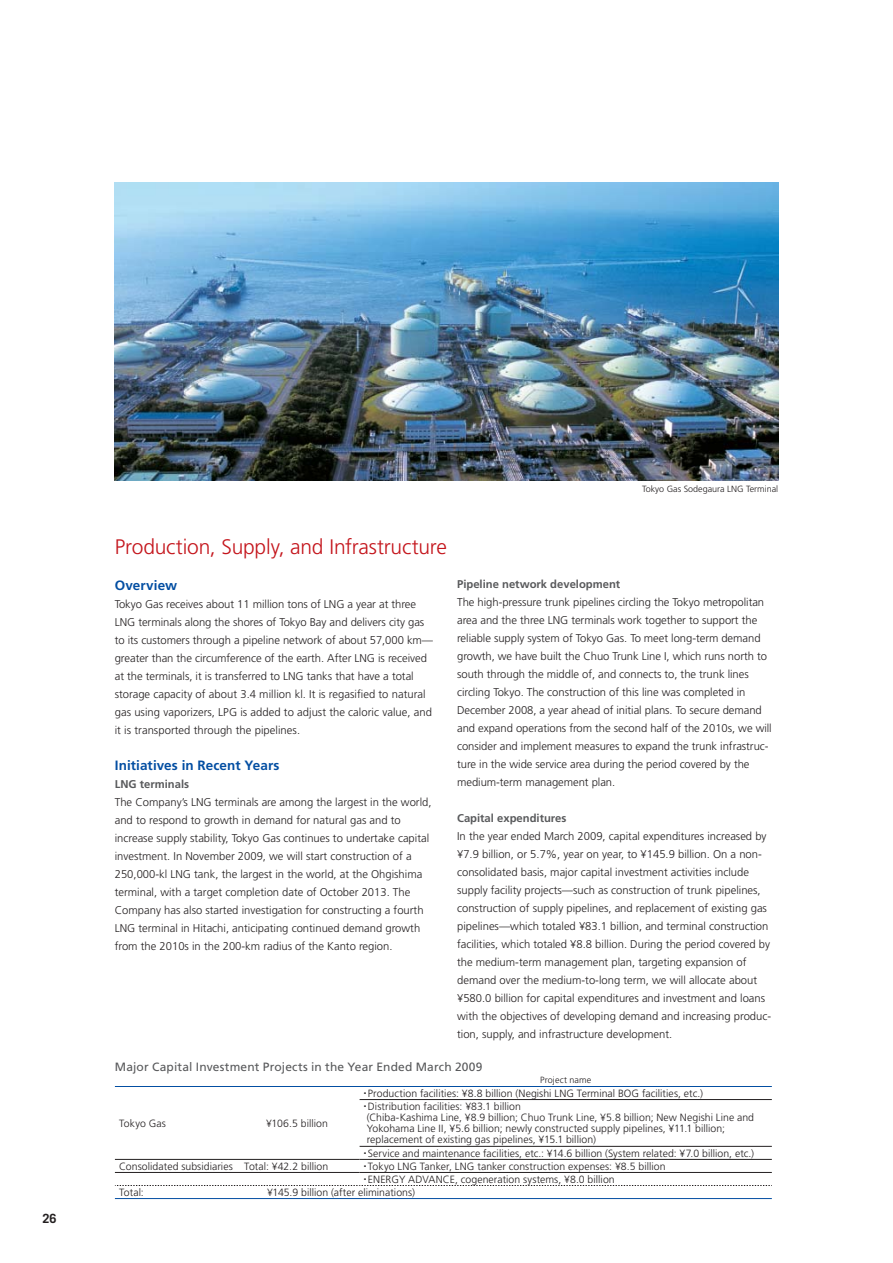
<style>
.page{position:relative;width:893px;height:1263px;background:#fff}
.page>*{position:absolute;margin:0;border:0;box-sizing:border-box;transform-origin:0 0}
.t1{font:300 21px "Frutiger";letter-spacing:-.01em;color:#c4151c}
.t2{font:700 13.5px "Frutiger";letter-spacing:.005em;color:#034ea2}
.t3{font:700 12.75px "Trade Gothic";color:#231f20}
.t4{font:12px "Frutiger";letter-spacing:.015em;color:#58595b}
.t5{font:300 11.25px/18px "Frutiger";color:#231f20}
.t6{font:700 11.25px "Frutiger";color:#58595b}
.t7{font:300 10.5px/11.2px "Frutiger";letter-spacing:.005em;color:#231f20}
.t8{font:300 9px "Frutiger";color:#231f20}
.s1{font-size:5.25px}
</style>
<div class="page">
<img style="left:115px;top:183px;width:663px;height:298px">
<hr style="left:360px;top:1099px;width:412px;height:1px;background:#231f20">
<hr style="left:360px;top:1146px;width:412px;height:1px;background:#231f20">
<hr style="left:360px;top:1159px;width:412px;height:1px;background:#231f20">
<hr style="left:360px;top:1172px;width:412px;height:1px;background:#231f20">
<hr style="left:115px;top:1159px;width:245px;height:1px;background:#231f20">
<hr style="left:115px;top:1172px;width:245px;height:1px;background:#231f20">
<hr style="left:115px;top:1086px;width:657px;height:1px;background:#034ea2">
<hr style="left:115px;top:1198px;width:657px;height:1px;background:#034ea2">
<svg style="left:115px;top:1185px;width:657px;height:1px"></svg>
<p class="t3" style="left:42px;top:1214px;width:16px">26</p>
<p class="t8" style="left:642px;top:485px;width:138px">Tokyo Gas Sodegaura LNG Terminal</p>
<h1 class="t1" style="left:115px;top:538px;width:334px">Production, Supply, and Infrastructure</h1>
<p class="t2" style="left:115px;top:580px;width:64px">Overview</p>
<p class="t5" style="left:115px;top:596px;width:320px">Tokyo Gas receives about 11 million tons of LNG a year at three LNG terminals along the shores of Tokyo Bay and delivers city gas to its customers through a pipeline network of about 57,000 km— greater than the circumference of the earth. After LNG is received at the terminals, it is transferred to LNG tanks that have a total storage capacity of about 3.4 million kl. It is regasified to natural gas using vaporizers, LPG is added to adjust the caloric value, and it is transported through the pipelines.</p>
<p class="t2" style="left:115px;top:760px;width:166px">Initiatives in Recent Years</p>
<p class="t6" style="left:115px;top:779px;width:76px">LNG terminals</p>
<p class="t5" style="left:115px;top:794px;width:318px">The Company’s LNG terminals are among the largest in the world, and to respond to growth in demand for natural gas and to increase supply stability, Tokyo Gas continues to undertake capital investment. In November 2009, we will start construction of a 250,000-kl LNG tank, the largest in the world, at the Ohgishima terminal, with a target completion date of October 2013. The Company has also started investigation for constructing a fourth LNG terminal in Hitachi, anticipating continued demand growth from the 2010s in the 200-km radius of the Kanto region.</p>
<p class="t6" style="left:457px;top:579px;width:165px">Pipeline network development</p>
<p class="t5" style="left:457px;top:594px;width:316px">The high-pressure trunk pipelines circling the Tokyo metropolitan area and the three LNG terminals work together to support the reliable supply system of Tokyo Gas. To meet long-term demand growth, we have built the Chuo Trunk Line I, which runs north to south through the middle of, and connects to, the trunk lines circling Tokyo. The construction of this line was completed in December 2008, a year ahead of initial plans. To secure demand and expand operations from the second half of the 2010s, we will consider and implement measures to expand the trunk infrastruc&shy;ture in the wide service area during the period covered by the medium-term management plan.</p>
<p class="t6" style="left:457px;top:813px;width:111px">Capital expenditures</p>
<p class="t5" style="left:457px;top:828px;width:316px">In the year ended March 2009, capital expenditures increased by ¥7.9 billion, or 5.7%, year on year, to ¥145.9 billion. On a non&shy;consolidated basis, major capital investment activities include supply facility projects—such as construction of trunk pipelines, construction of supply pipelines, and replacement of existing gas pipelines—which totaled ¥83.1 billion, and terminal construction facilities, which totaled ¥8.8 billion. During the period covered by the medium-term management plan, targeting expansion of demand over the medium-to-long term, we will allocate about ¥580.0 billion for capital expenditures and investment and loans with the objectives of developing demand and increasing produc&shy;tion, supply, and infrastructure development.</p>
<p class="t4" style="left:115px;top:1062px;width:369px">Major Capital Investment Projects in the Year Ended March 2009</p>
<p class="t8" style="left:540px;top:1076px;width:53px">Project name</p>
<p class="t7" style="left:119px;top:1118px;width:48px">Tokyo Gas</p>
<p class="t7" style="left:266px;top:1118px;width:63px">¥106.5 billion</p>
<p class="t7" style="left:364px;top:1088px;width:341px"><span class="s1">•</span> Production facilities: ¥8.8 billion (Negishi LNG Terminal BOG facilities, etc.)</p>
<p class="t7" style="left:364px;top:1101px;width:392px"><span class="s1">•</span> Distribution facilities: ¥83.1 billion<br>(Chiba-Kashima Line, ¥8.9 billion; Chuo Trunk Line, ¥5.8 billion; New Negishi Line and Yokohama Line II, ¥5.6 billion; newly constructed supply pipelines, ¥11.1 billion; replacement of existing gas pipelines, ¥15.1 billion)</p>
<p class="t7" style="left:364px;top:1148px;width:392px"><span class="s1">•</span> Service and maintenance facilities, etc.: ¥14.6 billion (System related: ¥7.0 billion, etc.)</p>
<p class="t7" style="left:119px;top:1161px;width:211px">Consolidated subsidiaries Total: ¥42.2 billion</p>
<p class="t7" style="left:364px;top:1161px;width:303px"><span class="s1">•</span> Tokyo LNG Tanker, LNG tanker construction expenses: ¥8.5 billion</p>
<p class="t7" style="left:364px;top:1174px;width:252px"><span class="s1">•</span> ENERGY ADVANCE, cogeneration systems, ¥8.0 billion</p>
<p class="t7" style="left:119px;top:1187px;width:26px">Total:</p>
<p class="t7" style="left:267px;top:1187px;width:149px">¥145.9 billion (after eliminations)</p>
</div>
